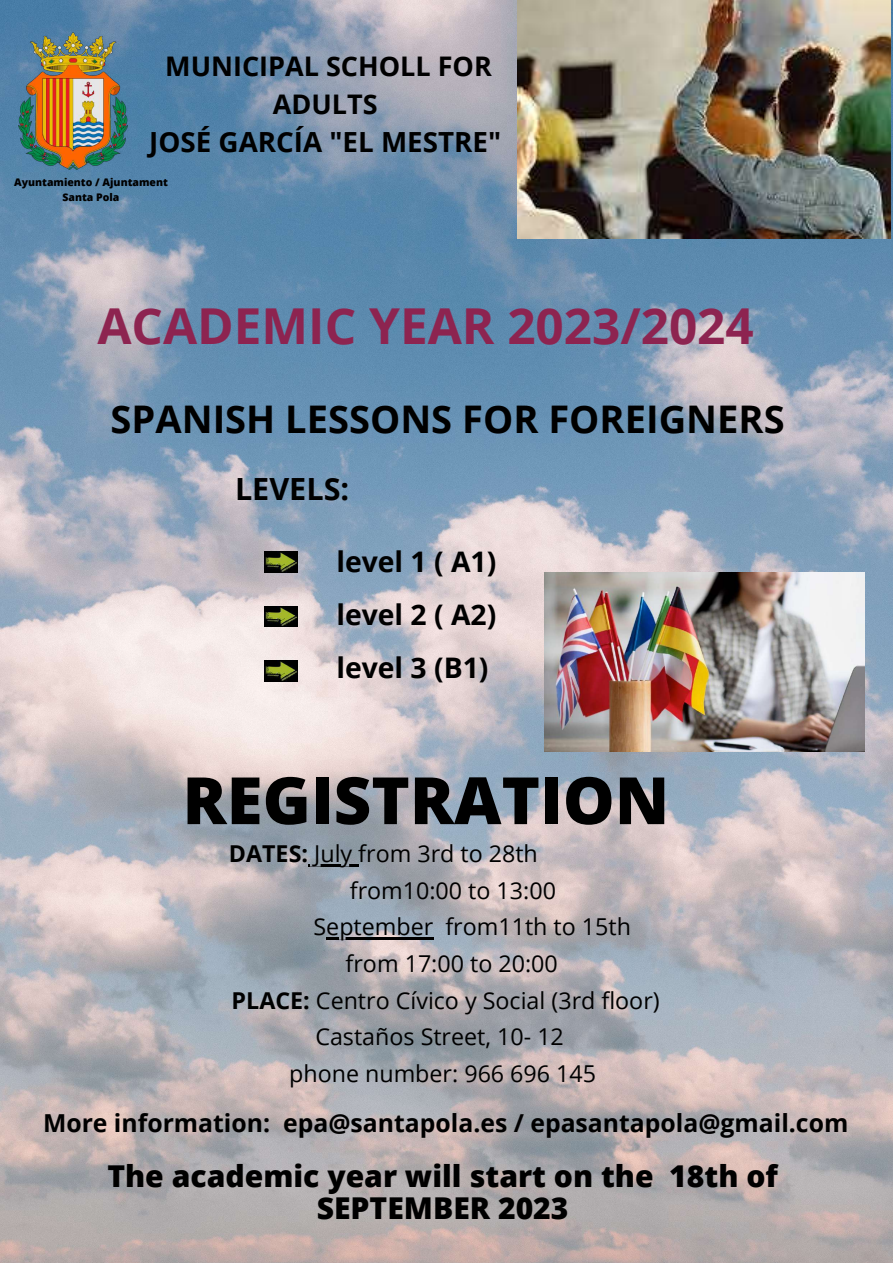
<style>
.page{position:relative;width:893px;height:1263px;background:#fff}
.page>*{position:absolute;margin:0;border:0;box-sizing:border-box;transform-origin:0 0}
.t1{font:800 65.25px "Open Sans";color:#000}
.t2{font:700 49.5px "Open Sans";color:#8d2450}
.t3{font:700 38.1px "Open Sans";color:#000}
.t4{font:700 30.6px "Open Sans";color:#000}
.t5{font:800 30.08px/31.5px "Open Sans";color:#000;text-align:center}
.t6{font:700 28.35px/52.9px "Open Sans";color:#000;text-align:justify}
.t7{font:700 27.75px "Open Sans";color:#000}
.t8{font:700 27px/37.7px "Open Sans";color:#000;text-align:center}
.t9{font:700 24.75px "Open Sans";color:#000}
.t10{font:23.25px "Open Sans";color:#000}
.t11{font:800 10.5px/14.6px "Open Sans";color:#000;text-align:center}
.s1{font-weight:700}
</style>
<div class="page">
<img style="left:0;top:0;width:893px;height:1263px">
<img style="left:19px;top:32px;width:108px;height:137px">
<img style="left:517px;top:0;width:374px;height:239px">
<img style="left:264px;top:606px;width:34px;height:21px">
<img style="left:264px;top:661px;width:34px;height:20px">
<img style="left:264px;top:551px;width:34px;height:21px">
<img style="left:544px;top:572px;width:320px;height:179px">
<hr style="left:308px;top:864px;width:50px;height:2px;background:#000">
<hr style="left:326px;top:937px;width:107px;height:2px;background:#000">
<p class="t8" style="left:165px;top:46px;width:328px">MUNICIPAL SCHOLL FOR<br>ADULTS</p>
<p class="t7" style="left:149px;top:123px;width:353px">JOSÉ GARCÍA "EL MESTRE"</p>
<p class="t11" style="left:14px;top:175px;width:155px">Ayuntamiento / Ajuntament<br>Santa Pola</p>
<h2 class="t2" style="left:97px;top:291px;width:658px">ACADEMIC YEAR 2023/2024</h2>
<h3 class="t3" style="left:111px;top:392px;width:675px">SPANISH LESSONS FOR FOREIGNERS</h3>
<h3 class="t4" style="left:235px;top:467px;width:116px">LEVELS:</h3>
<p class="t6" style="left:336px;top:535px;width:161px">level 1 ( A1) level 2 ( A2) level 3 (B1)</p>
<h1 class="t1" style="left:182px;top:754px;width:488px">REGISTRATION</h1>
<p class="t10" style="left:229px;top:837px;width:310px"><span class="s1">DATES:</span> July from 3rd to 28th</p>
<p class="t10" style="left:350px;top:874px;width:208px">from10:00 to 13:00</p>
<p class="t10" style="left:313px;top:910px;width:319px">September from11th to 15th</p>
<p class="t10" style="left:345px;top:947px;width:214px">from 17:00 to 20:00</p>
<p class="t10" style="left:232px;top:984px;width:429px"><span class="s1">PLACE:</span> Centro Cívico y Social (3rd floor)</p>
<p class="t10" style="left:315px;top:1020px;width:250px">Castaños Street, 10- 12</p>
<p class="t10" style="left:289px;top:1057px;width:308px">phone number: 966 696 145</p>
<p class="t9" style="left:43px;top:1105px;width:807px">More information: epa@santapola.es / epasantapola@gmail.com</p>
<p class="t5" style="left:107px;top:1160px;width:672px">The academic year will start on the 18th of<br>SEPTEMBER 2023</p>
</div>
